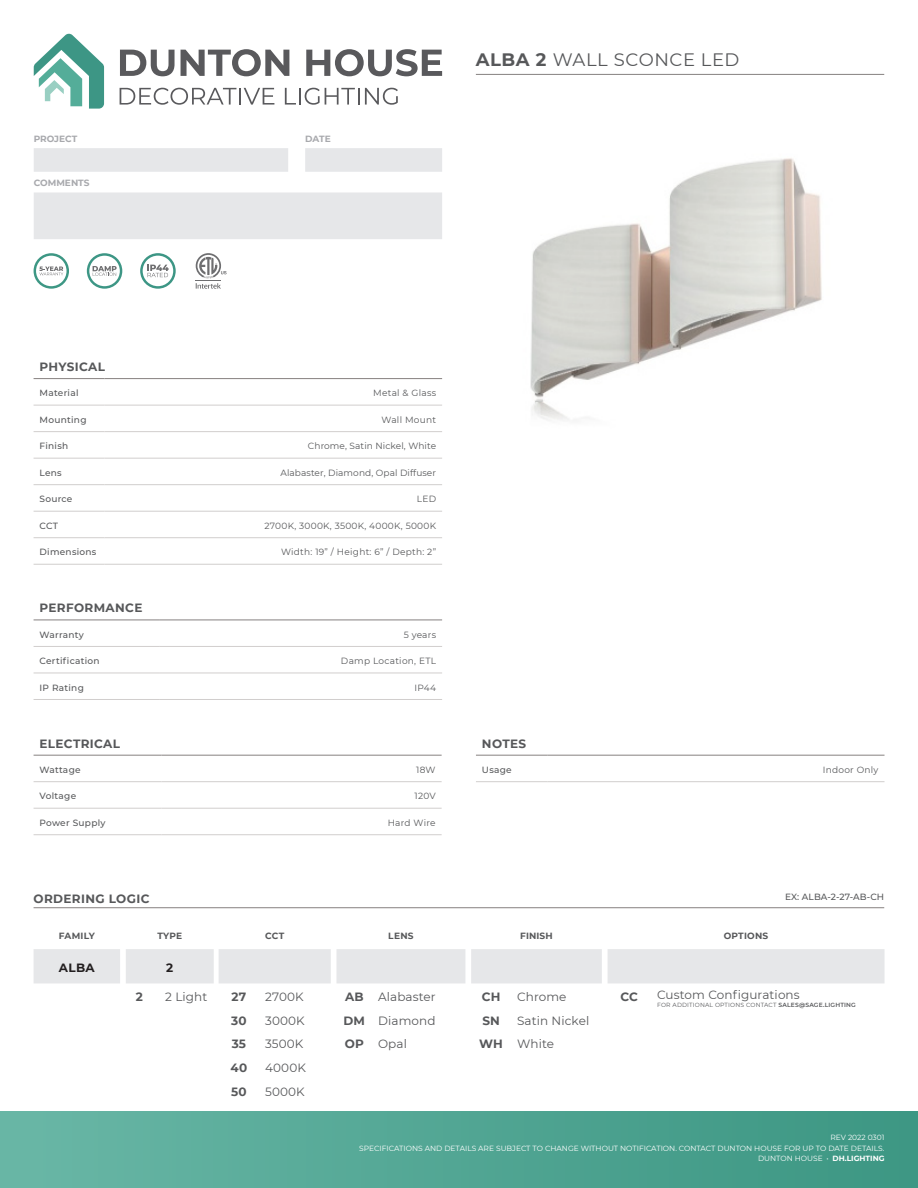
<style>
.page{position:relative;width:918px;height:1188px;background:#fff}
.page>*{position:absolute;margin:0;border:0;box-sizing:border-box;transform-origin:0 0}
.t1{font:18px "Montserrat";letter-spacing:.03em;color:#57585a}
.t2{font:12px "Montserrat";letter-spacing:.01em;color:#57585a}
.t3{font:700 12px "Montserrat";letter-spacing:.03em;color:#57585a}
.t4{font:700 12px "Montserrat";color:#231f20}
.t5{font:9px "Montserrat";letter-spacing:.03em;color:#57585a}
.t6{font:500 9px "Montserrat";letter-spacing:.03em;color:#57585a}
.t7{font:9px "Montserrat";letter-spacing:.01em;color:#57585a}
.t8{font:700 9px "Montserrat";letter-spacing:.025em;color:#57585a}
.t9{font:700 9px "Montserrat";color:#a8a9ad}
.t10{font:500 9px "Montserrat";letter-spacing:.01em;color:#57585a}
.t11{font:7.5px/10.5px "Montserrat";color:#fff;text-align:right}
.t12{font:6px "Montserrat";letter-spacing:.03em;color:#57585a}
.s1{font-weight:700}
.s2{font-weight:600}
</style>
<div class="page">
<div style="left:0;top:1111px;width:918px;height:77px;background:linear-gradient(to right,#69b7a6,#3c9682)"></div>
<svg style="left:34px;top:148px;width:408px;height:91px"></svg>
<hr style="left:476px;top:74px;width:408px;height:1px;background:#868180">
<svg style="left:34px;top:33px;width:70px;height:76px"></svg>
<svg style="left:120px;top:50px;width:55px;height:26px"></svg>
<svg style="left:181px;top:49px;width:108px;height:27px"></svg>
<svg style="left:306px;top:49px;width:136px;height:27px"></svg>
<svg style="left:120px;top:88px;width:154px;height:17px"></svg>
<svg style="left:285px;top:88px;width:74px;height:17px"></svg>
<svg style="left:365px;top:88px;width:33px;height:17px"></svg>
<svg style="left:34px;top:253px;width:35px;height:36px"></svg>
<svg style="left:196px;top:253px;width:31px;height:36px"></svg>
<svg style="left:140px;top:253px;width:36px;height:36px"></svg>
<svg style="left:87px;top:253px;width:35px;height:36px"></svg>
<img style="left:530px;top:158px;width:292px;height:262px">
<hr style="left:476px;top:755px;width:71px;height:1px;background:#868180">
<hr style="left:547px;top:755px;width:338px;height:1px;background:#868180">
<hr style="left:476px;top:781px;width:71px;height:1px;background:#d1cecd">
<hr style="left:547px;top:781px;width:338px;height:1px;background:#d1cecd">
<hr style="left:34px;top:907px;width:850px;height:1px;background:#868180">
<div style="left:34px;top:949px;width:851px;height:34px;background:#e6e7e9"></div>
<hr style="left:34px;top:378px;width:71px;height:1px;background:#868180">
<hr style="left:105px;top:378px;width:337px;height:1px;background:#868180">
<hr style="left:34px;top:405px;width:71px;height:1px;background:#d1cecd">
<hr style="left:105px;top:405px;width:337px;height:1px;background:#d1cecd">
<hr style="left:34px;top:431px;width:71px;height:1px;background:#d1cecd">
<hr style="left:105px;top:431px;width:337px;height:1px;background:#d1cecd">
<hr style="left:34px;top:458px;width:71px;height:1px;background:#d1cecd">
<hr style="left:105px;top:458px;width:337px;height:1px;background:#d1cecd">
<hr style="left:34px;top:484px;width:71px;height:1px;background:#d1cecd">
<hr style="left:105px;top:484px;width:337px;height:1px;background:#d1cecd">
<hr style="left:34px;top:511px;width:71px;height:1px;background:#d1cecd">
<hr style="left:105px;top:511px;width:337px;height:1px;background:#d1cecd">
<hr style="left:34px;top:537px;width:71px;height:1px;background:#d1cecd">
<hr style="left:105px;top:537px;width:337px;height:1px;background:#d1cecd">
<hr style="left:34px;top:564px;width:71px;height:1px;background:#d1cecd">
<hr style="left:105px;top:564px;width:337px;height:1px;background:#d1cecd">
<hr style="left:34px;top:620px;width:125px;height:1px;background:#868180">
<hr style="left:159px;top:620px;width:283px;height:1px;background:#868180">
<hr style="left:34px;top:646px;width:125px;height:1px;background:#d1cecd">
<hr style="left:159px;top:646px;width:283px;height:1px;background:#d1cecd">
<hr style="left:34px;top:673px;width:125px;height:1px;background:#d1cecd">
<hr style="left:159px;top:673px;width:283px;height:1px;background:#d1cecd">
<hr style="left:34px;top:699px;width:125px;height:1px;background:#d1cecd">
<hr style="left:159px;top:699px;width:283px;height:1px;background:#d1cecd">
<hr style="left:34px;top:781px;width:127px;height:1px;background:#d1cecd">
<hr style="left:161px;top:781px;width:281px;height:1px;background:#d1cecd">
<hr style="left:34px;top:808px;width:127px;height:1px;background:#d1cecd">
<hr style="left:161px;top:808px;width:281px;height:1px;background:#d1cecd">
<hr style="left:34px;top:834px;width:127px;height:1px;background:#d1cecd">
<hr style="left:161px;top:834px;width:281px;height:1px;background:#d1cecd">
<hr style="left:34px;top:755px;width:127px;height:1px;background:#868180">
<hr style="left:161px;top:755px;width:281px;height:1px;background:#868180">
<p class="t9" style="left:34px;top:132px;width:45px">PROJECT</p>
<p class="t9" style="left:305px;top:132px;width:27px">DATE</p>
<p class="t9" style="left:34px;top:177px;width:57px">COMMENTS</p>
<h1 class="t1" style="left:476px;top:47px;width:265px"><span class="s1">ALBA 2</span> WALL SCONCE LED</h1>
<p class="t3" style="left:40px;top:358px;width:67px">PHYSICAL</p>
<p class="t6" style="left:40px;top:387px;width:40px">Material</p>
<p class="t5" style="left:373px;top:387px;width:64px">Metal &amp; Glass</p>
<p class="t6" style="left:40px;top:413px;width:49px">Mounting</p>
<p class="t5" style="left:382px;top:413px;width:56px">Wall Mount</p>
<p class="t6" style="left:40px;top:440px;width:30px">Finish</p>
<p class="t7" style="left:308px;top:440px;width:130px">Chrome, Satin Nickel, White</p>
<p class="t6" style="left:40px;top:466px;width:24px">Lens</p>
<p class="t7" style="left:281px;top:466px;width:157px">Alabaster, Diamond, Opal Diffuser</p>
<p class="t6" style="left:40px;top:493px;width:34px">Source</p>
<p class="t5" style="left:417px;top:493px;width:21px">LED</p>
<p class="t6" style="left:40px;top:519px;width:20px">CCT</p>
<p class="t5" style="left:265px;top:519px;width:173px">2700K, 3000K, 3500K, 4000K, 5000K</p>
<p class="t6" style="left:40px;top:546px;width:58px">Dimensions</p>
<p class="t5" style="left:281px;top:546px;width:157px">Width: 19” / Height: 6” / Depth: 2”</p>
<p class="t3" style="left:40px;top:600px;width:104px">PERFORMANCE</p>
<p class="t6" style="left:40px;top:628px;width:46px">Warranty</p>
<p class="t5" style="left:404px;top:628px;width:34px">5 years</p>
<p class="t6" style="left:40px;top:655px;width:62px">Certification</p>
<p class="t5" style="left:341px;top:655px;width:97px">Damp Location, ETL</p>
<p class="t6" style="left:40px;top:681px;width:46px">IP Rating</p>
<p class="t5" style="left:415px;top:681px;width:23px">IP44</p>
<p class="t3" style="left:40px;top:735px;width:82px">ELECTRICAL</p>
<p class="t6" style="left:40px;top:763px;width:43px">Wattage</p>
<p class="t5" style="left:416px;top:763px;width:21px">18W</p>
<p class="t6" style="left:40px;top:790px;width:38px">Voltage</p>
<p class="t5" style="left:414px;top:790px;width:23px">120V</p>
<p class="t6" style="left:40px;top:816px;width:68px">Power Supply</p>
<p class="t5" style="left:388px;top:816px;width:49px">Hard Wire</p>
<p class="t3" style="left:482px;top:735px;width:46px">NOTES</p>
<p class="t6" style="left:482px;top:763px;width:31px">Usage</p>
<p class="t5" style="left:823px;top:763px;width:57px">Indoor Only</p>
<p class="t3" style="left:34px;top:890px;width:117px">ORDERING LOGIC</p>
<p class="t10" style="left:785px;top:891px;width:101px">EX: ALBA-2-27-AB-CH</p>
<p class="t8" style="left:59px;top:929px;width:38px">FAMILY</p>
<p class="t8" style="left:157px;top:929px;width:26px">TYPE</p>
<p class="t8" style="left:265px;top:929px;width:21px">CCT</p>
<p class="t8" style="left:388px;top:929px;width:27px">LENS</p>
<p class="t8" style="left:520px;top:929px;width:34px">FINISH</p>
<p class="t8" style="left:724px;top:929px;width:46px">OPTIONS</p>
<p class="t4" style="left:59px;top:959px;width:37px">ALBA</p>
<p class="t4" style="left:166px;top:959px;width:9px">2</p>
<p class="t3" style="left:136px;top:988px;width:9px">2</p>
<p class="t2" style="left:165px;top:989px;width:44px">2 Light</p>
<p class="t3" style="left:232px;top:988px;width:16px">27</p>
<p class="t2" style="left:265px;top:989px;width:40px">2700K</p>
<p class="t3" style="left:345px;top:988px;width:20px">AB</p>
<p class="t2" style="left:378px;top:989px;width:59px">Alabaster</p>
<p class="t3" style="left:482px;top:988px;width:20px">CH</p>
<p class="t2" style="left:517px;top:989px;width:51px">Chrome</p>
<p class="t3" style="left:621px;top:988px;width:19px">CC</p>
<p class="t2" style="left:657px;top:987px;width:144px">Custom Configurations</p>
<p class="t12" style="left:657px;top:1000px;width:200px">FOR ADDITIONAL OPTIONS CONTACT <span class="s2">SALES@SAGE.LIGHTING</span></p>
<p class="t3" style="left:231px;top:1012px;width:17px">30</p>
<p class="t2" style="left:265px;top:1012px;width:41px">3000K</p>
<p class="t3" style="left:344px;top:1012px;width:23px">DM</p>
<p class="t2" style="left:378px;top:1012px;width:59px">Diamond</p>
<p class="t3" style="left:482px;top:1012px;width:19px">SN</p>
<p class="t2" style="left:517px;top:1012px;width:74px">Satin Nickel</p>
<p class="t3" style="left:232px;top:1035px;width:16px">35</p>
<p class="t2" style="left:265px;top:1036px;width:40px">3500K</p>
<p class="t3" style="left:345px;top:1035px;width:21px">OP</p>
<p class="t2" style="left:378px;top:1036px;width:30px">Opal</p>
<p class="t3" style="left:479px;top:1035px;width:25px">WH</p>
<p class="t2" style="left:517px;top:1036px;width:39px">White</p>
<p class="t3" style="left:231px;top:1059px;width:18px">40</p>
<p class="t2" style="left:265px;top:1059px;width:42px">4000K</p>
<p class="t3" style="left:231px;top:1083px;width:17px">50</p>
<p class="t2" style="left:265px;top:1083px;width:41px">5000K</p>
<p class="t11" style="left:359px;top:1132px;width:527px">REV 2022 0301<br>SPECIFICATIONS AND DETAILS ARE SUBJECT TO CHANGE WITHOUT NOTIFICATION. CONTACT DUNTON HOUSE FOR UP TO DATE DETAILS.<br>DUNTON HOUSE • <span class="s1">DH.LIGHTING</span></p>
</div>
